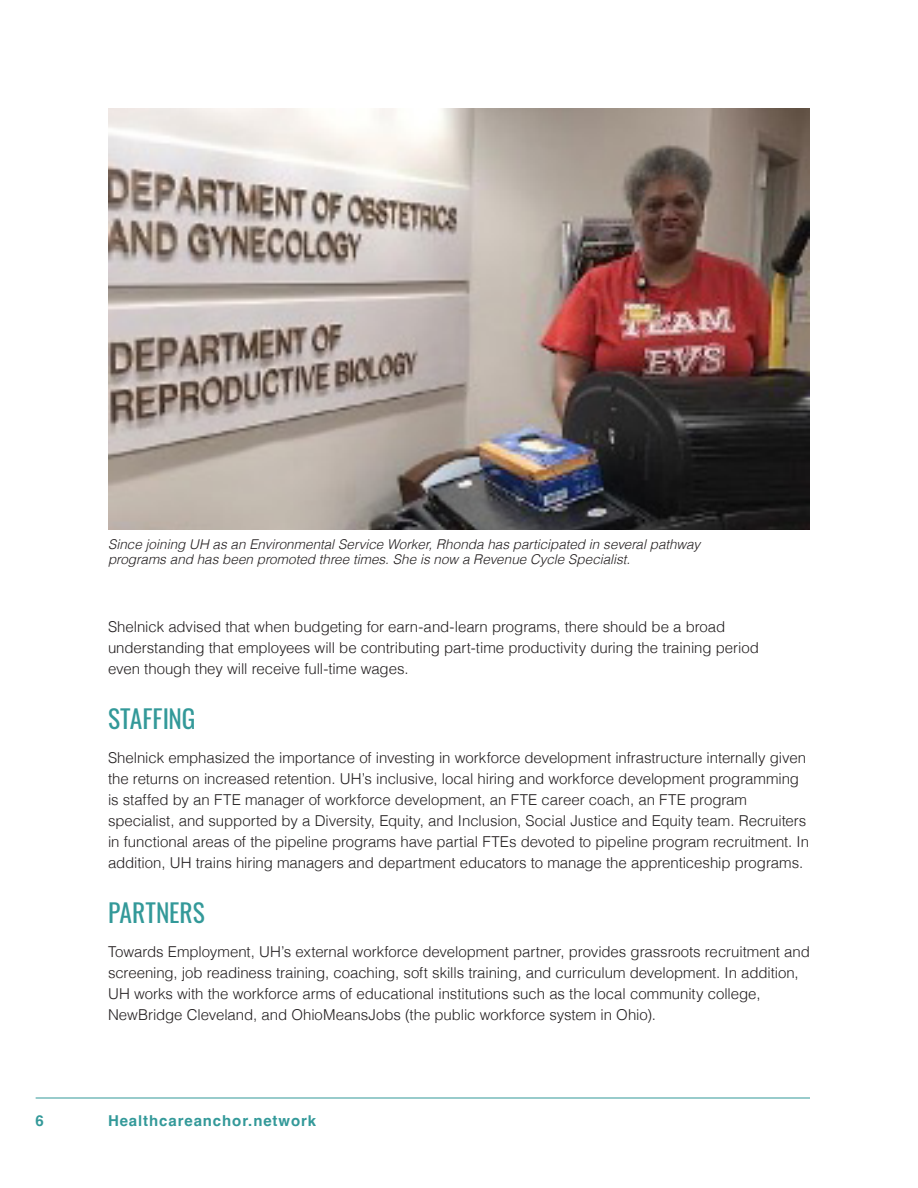
<style>
.page{position:relative;width:918px;height:1188px;background:#fff}
.page>*{position:absolute;margin:0;border:0;box-sizing:border-box;transform-origin:0 0}
.header_2{font:25.5px "Oswald";color:#399}
.body{font:300 15px/21px "Helvetica";letter-spacing:-.005em;color:#231f20}
.t1{font:700 15px "Helvetica";letter-spacing:.06em;color:#399}
.body-2{font:italic 300 13.5px/15px "Helvetica";color:#231f20}
</style>
<div class="page">
<hr style="left:36px;top:1098px;width:774px;height:1px;background:#399">
<img style="left:108px;top:108px;width:702px;height:421px">
<p class="body-2" style="left:108px;top:536px;width:594px">Since joining UH as an Environmental Service Worker, Rhonda has participated in several pathway programs and has been promoted three times. She is now a Revenue Cycle Specialist.</p>
<p class="body" style="left:108px;top:615px;width:652px">Shelnick advised that when budgeting for earn-and-learn programs, there should be a broad understanding that employees will be contributing part-time productivity during the training period even though they will receive full-time wages.</p>
<p class="header_2" style="left:108px;top:695px;width:89px">STAFFING</p>
<p class="body" style="left:108px;top:746px;width:703px">Shelnick emphasized the importance of investing in workforce development infrastructure internally given the returns on increased retention. UH’s inclusive, local hiring and workforce development programming is staffed by an FTE manager of workforce development, an FTE career coach, an FTE program specialist, and supported by a Diversity, Equity, and Inclusion, Social Justice and Equity team. Recruiters in functional areas of the pipeline programs have partial FTEs devoted to pipeline program recruitment. In addition, UH trains hiring managers and department educators to manage the apprenticeship programs.</p>
<p class="header_2" style="left:108px;top:890px;width:98px">PARTNERS</p>
<p class="body" style="left:108px;top:940px;width:703px">Towards Employment, UH’s external workforce development partner, provides grassroots recruitment and screening, job readiness training, coaching, soft skills training, and curriculum development. In addition, UH works with the workforce arms of educational institutions such as the local community college, NewBridge Cleveland, and OhioMeansJobs (the public workforce system in Ohio).</p>
<p class="t1" style="left:36px;top:1111px;width:10px">6</p>
<p class="t1" style="left:108px;top:1111px;width:210px">Healthcareanchor.network</p>
</div>
